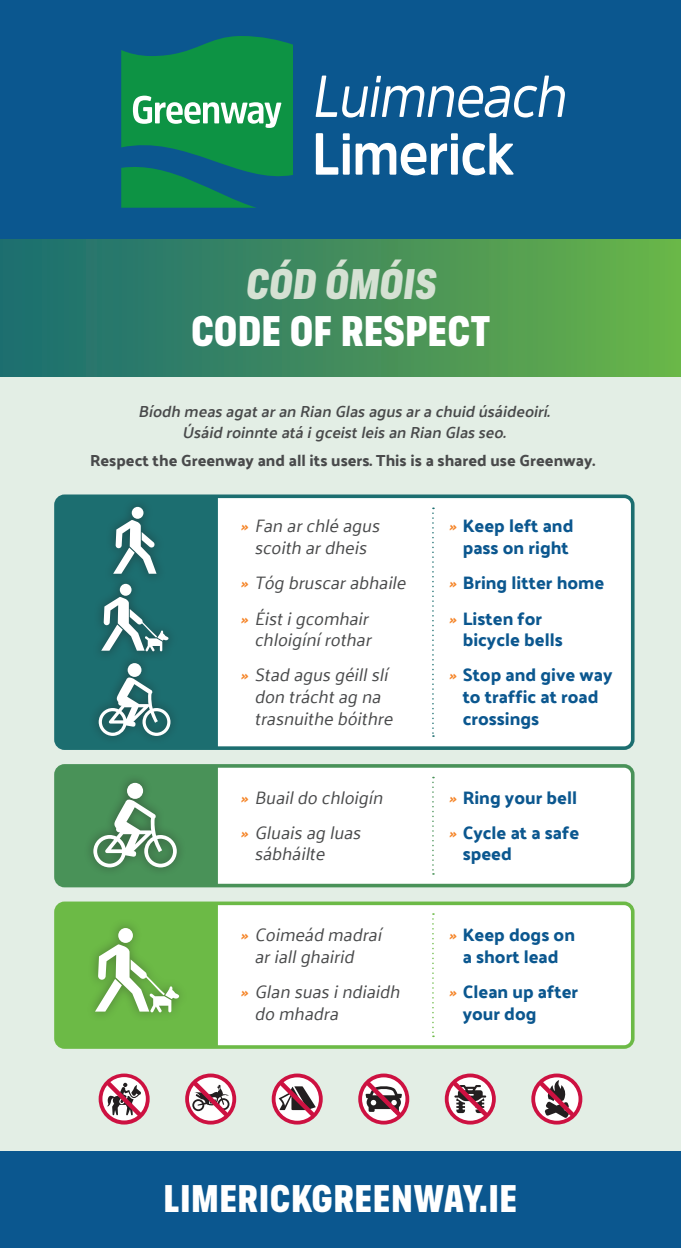
<style>
.page{position:relative;width:681px;height:1248px;background:#fff}
.page>*{position:absolute;margin:0;border:0;box-sizing:border-box;transform-origin:0 0}
.t1{font:italic 58.92px "Amsi Pro";letter-spacing:-.02em;color:#fff;scale:.88 1}
.t2{font:700 58.92px "Amsi Pro";letter-spacing:-.02em;color:#fff;scale:.88 1}
.t3{font:900 43.24px "FS Industrie Nw";color:#fff}
.t4{font:900 43.24px "FS Industrie Nw";color:#d5e1d3}
.t5{font:900 38.88px "FS Industrie Nw";letter-spacing:.01em;color:#fff}
.t6{font:italic 18px/21.6px "Palanquin";color:#494a4b}
.t7{font:500 18px/21.6px "Palanquin Dark";color:#0b578f}
.t8{font:italic 600 16px "Palanquin";color:#494a4b}
.t9{font:500 16px "Palanquin Dark";color:#494a4b}
.s1{font-family:"Palanquin Dark";color:#f58529}
.s2{font-weight:400;font-style:italic;color:#f58529}
</style>
<div class="page">
<div style="left:0;top:320px;width:680px;height:900px;background:#e3eee5"></div>
<div style="left:0;top:1151px;width:680px;height:96px;background:#0b578f"></div>
<svg style="left:99px;top:1073px;width:51px;height:51px"></svg>
<svg style="left:102px;top:1076px;width:44px;height:44px"></svg>
<svg style="left:106px;top:1081px;width:36px;height:35px"></svg>
<svg style="left:271px;top:1073px;width:51px;height:51px"></svg>
<div style="left:275px;top:1077px;width:44px;height:43px;background:#fff;border-radius:50%"></div>
<svg style="left:278px;top:1081px;width:37px;height:35px"></svg>
<svg style="left:185px;top:1073px;width:51px;height:51px"></svg>
<div style="left:189px;top:1077px;width:43px;height:43px;background:#fff;border-radius:50%"></div>
<svg style="left:192px;top:1081px;width:37px;height:35px"></svg>
<svg style="left:358px;top:1073px;width:51px;height:51px"></svg>
<div style="left:362px;top:1077px;width:43px;height:43px;background:#fff;border-radius:50%"></div>
<svg style="left:365px;top:1081px;width:37px;height:35px"></svg>
<svg style="left:531px;top:1073px;width:51px;height:51px"></svg>
<div style="left:535px;top:1077px;width:43px;height:43px;background:#fff;border-radius:50%"></div>
<svg style="left:538px;top:1080px;width:36px;height:37px"></svg>
<svg style="left:444px;top:1073px;width:51px;height:51px"></svg>
<div style="left:448px;top:1077px;width:44px;height:43px;background:#fff;border-radius:50%"></div>
<svg style="left:452px;top:1081px;width:36px;height:35px"></svg>
<div style="left:0;top:197px;width:680px;height:179px;background:linear-gradient(to right,#1b6b72,#69b248)"></div>
<div style="left:56px;top:496px;width:576px;height:252px;background:#fff;border-radius:9px"></div>
<div style="left:54px;top:494px;width:580px;height:255px;border:4px solid #1c6e70;border-radius:9px"></div>
<div style="left:56px;top:496px;width:162px;height:252px;background:#1c6e70"></div>
<div style="left:56px;top:765px;width:576px;height:120px;background:#fff;border-radius:9px"></div>
<div style="left:54px;top:764px;width:580px;height:123px;border:4px solid #499258;border-radius:9px"></div>
<div style="left:56px;top:903px;width:576px;height:143px;background:#fff;border-radius:9px"></div>
<div style="left:54px;top:901px;width:580px;height:147px;border:4px solid #6cba46;border-radius:9px"></div>
<svg style="left:432px;top:507px;width:2px;height:229px"></svg>
<svg style="left:432px;top:776px;width:2px;height:98px"></svg>
<svg style="left:432px;top:913px;width:2px;height:123px"></svg>
<svg style="left:56px;top:902px;width:162px;height:145px;background:#78bd56"></svg>
<div style="left:91px;top:573px;width:87px;height:88px;background:#1c6e70"></div>
<div style="left:103px;top:496px;width:63px;height:88px;background:#1c6d6f"></div>
<svg style="left:113px;top:507px;width:43px;height:66px"></svg>
<svg style="left:84px;top:583px;width:107px;height:167px"></svg>
<svg style="left:56px;top:765px;width:162px;height:123px;background:#5b9a68"></svg>
<div style="left:0;top:0;width:680px;height:238px;background:#0b578f"></div>
<svg style="left:121px;top:36px;width:172px;height:172px"></svg>
<p class="t1" style="left:313px;top:56px;width:290px">Luimneach</p>
<p class="t2" style="left:312px;top:113px;width:231px">Limerick</p>
<p class="t4" style="left:245px;top:256px;width:198px">CÓD ÓMÓIS</p>
<p class="t3" style="left:191px;top:303px;width:301px">CODE OF RESPECT</p>
<p class="t8" style="left:138px;top:402px;width:418px">BíodhmeasagataranRianGlasagusarachuidúsáideoirí.</p>
<p class="t8" style="left:182px;top:423px;width:330px">ÚsáidroinnteatáigceistleisanRianGlasseo.</p>
<p class="t9" style="left:90px;top:450px;width:506px">Respect the Greenway and all its users. This is a shared use Greenway.</p>
<p class="t6" style="left:241px;top:515px;width:145px;text-align:center"><span class="s1">»</span> Fanarchléagus scoithardheis</p>
<p class="t6" style="left:241px;top:572px;width:172px"><span class="s1">»</span> Tógbruscarabhaile</p>
<p class="t6" style="left:241px;top:607px;width:137px;text-align:right"><span class="s1">»</span> Éistigcomhair chloigínírothar</p>
<p class="t6" style="left:254px;top:664px;width:145px;text-indent:-14px"><span class="s1">»</span> Stadagusgéillslí dontráchtagna trasnuithebóithre</p>
<p class="t6" style="left:241px;top:786px;width:149px"><span class="s1">»</span> Buaildochloigín</p>
<p class="t6" style="left:254px;top:821px;width:113px;text-indent:-14px"><span class="s1">»</span> Gluaisagluas sábháilte</p>
<p class="t6" style="left:254px;top:923px;width:134px;text-indent:-14px"><span class="s1">»</span> Coimeádmadraí ariallghairid</p>
<p class="t6" style="left:254px;top:980px;width:152px;text-indent:-14px"><span class="s1">»</span> Glansuasindiaidh domhadra</p>
<p class="t7" style="left:449px;top:515px;width:126px;text-align:center"><span class="s2">»</span>Keep left and pass on right</p>
<p class="t7" style="left:449px;top:572px;width:157px"><span class="s2">»</span>Bring litter home</p>
<p class="t7" style="left:462px;top:607px;width:101px;text-indent:-14px"><span class="s2">»</span>Listen for bicycle bells</p>
<p class="t7" style="left:462px;top:664px;width:151px;text-indent:-14px"><span class="s2">»</span>Stop and give way to traffic at road crossings</p>
<p class="t7" style="left:449px;top:786px;width:129px"><span class="s2">»</span>Ring your bell</p>
<p class="t7" style="left:462px;top:821px;width:118px;text-indent:-14px"><span class="s2">»</span>Cycle at a safe speed</p>
<p class="t7" style="left:449px;top:923px;width:127px;text-align:center"><span class="s2">»</span>Keep dogs on a short lead</p>
<p class="t7" style="left:462px;top:980px;width:117px;text-indent:-14px"><span class="s2">»</span>Clean up after your dog</p>
<p class="t5" style="left:163px;top:1172px;width:355px">LIMERICKGREENWAY.IE</p>
</div>
